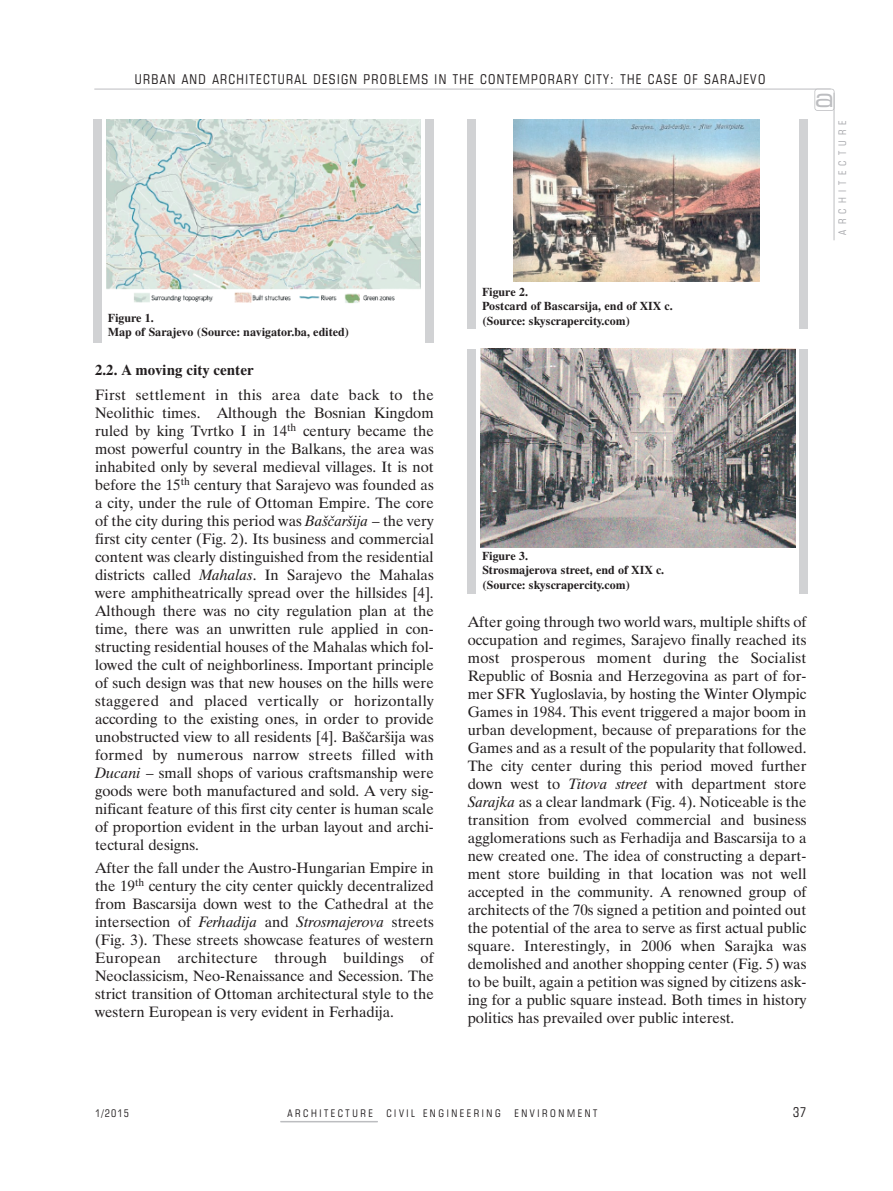
<style>
.page{position:relative;width:893px;height:1191px;background:#fff}
.page>*{position:absolute;margin:0;border:0;box-sizing:border-box;transform-origin:0 0}
.t1{font:25.5px "Square 721 Ex EU";color:#bcbdc0}
.t2{font:15px/18px "Dutch 801 EU";color:#231f20;text-align:justify}
.t3{font:700 15px "Dutch 801 EU";color:#231f20}
.t4{font:13.5px "Square 721 Cn EU";letter-spacing:.1em;color:#231f20}
.t5{font:700 12px/14.4px "Dutch 801 EU";color:#231f20}
.t6{font:10.5px "Square 721 Cn EU";letter-spacing:.25em;color:#231f20}
.t7{font:10.5px "Square 721 Cn EU";letter-spacing:.5em;color:#a8a9ad}
.s1{font-style:italic}
</style>
<div class="page">
<hr style="left:94px;top:89px;width:737px;height:1px;background:#bcbdc0">
<div style="left:814px;top:89px;width:20px;height:22px;border:2px solid #bcbdc0;border-radius:3px"></div>
<hr style="left:834px;top:93px;width:1px;height:147px;background:#bcbdc0">
<hr style="left:280px;top:1121px;width:98px;height:1px;background:#bcbdc0">
<div style="left:94px;top:119px;width:8px;height:223px;background:#d1d2d4"></div>
<div style="left:425px;top:119px;width:9px;height:223px;background:#d1d2d4"></div>
<img style="left:106px;top:119px;width:315px;height:185px">
<div style="left:468px;top:119px;width:8px;height:210px;background:#d1d2d4"></div>
<div style="left:799px;top:119px;width:9px;height:210px;background:#d1d2d4"></div>
<img style="left:514px;top:119px;width:245px;height:162px">
<div style="left:468px;top:349px;width:8px;height:244px;background:#d1d2d4"></div>
<div style="left:799px;top:349px;width:9px;height:244px;background:#d1d2d4"></div>
<img style="left:481px;top:349px;width:314px;height:198px">
<p class="t4" style="left:135px;top:71px;width:632px">URBAN AND ARCHITECTURAL DESIGN PROBLEMS IN THE CONTEMPORARY CITY: THE CASE OF SARAJEVO</p>
<h1 class="t1" style="left:815px;top:82px;width:21px">a</h1>
<p class="t7" style="left:836px;top:235px;width:116px;rotate:-90deg">ARCHITECTURE</p>
<p class="t5" style="left:108px;top:311px;width:243px">Figure 1.<br>Map of Sarajevo (Source: navigator.ba, edited)</p>
<p class="t3" style="left:95px;top:361px;width:160px">2.2. A moving city center</p>
<p class="t2" style="left:95px;top:386px;width:340px">First settlement in this area date back to the Neolithic times. Although the Bosnian Kingdom ruled by king Tvrtko I in 14<sup>th</sup> century became the most powerful country in the Balkans, the area was inhabited only by several medieval villages. It is not before the 15<sup>th</sup> century that Sarajevo was founded as a city, under the rule of Ottoman Empire. The core of the city during this period was <span class="s1">Baščaršija</span> – the very first city center (Fig. 2). Its business and commercial content was clearly distinguished from the residential districts called <span class="s1">Mahalas</span>. In Sarajevo the Mahalas were amphitheatrically spread over the hillsides [4].<br>Although there was no city regulation plan at the time, there was an unwritten rule applied in con&shy;structing residential houses of the Mahalas which fol&shy;lowed the cult of neighborliness. Important principle of such design was that new houses on the hills were staggered and placed vertically or horizontally according to the existing ones, in order to provide unobstructed view to all residents [4]. Baščaršija was formed by numerous narrow streets filled with <span class="s1">Ducani</span> – small shops of various craftsmanship were goods were both manufactured and sold. A very sig&shy;nificant feature of this first city center is human scale of proportion evident in the urban layout and archi&shy;tectural designs.</p>
<p class="t2" style="left:95px;top:859px;width:340px">After the fall under the Austro-Hungarian Empire in the 19<sup>th</sup> century the city center quickly decentralized from Bascarsija down west to the Cathedral at the intersection of <span class="s1">Ferhadija</span> and <span class="s1">Strosmajerova</span> streets (Fig. 3). These streets showcase features of western European architecture through buildings of Neoclassicism, Neo-Renaissance and Secession. The strict transition of Ottoman architectural style to the western European is very evident in Ferhadija.</p>
<p class="t5" style="left:482px;top:285px;width:192px">Figure 2.<br>Postcard of Bascarsija, end of XIX c. (Source: skyscrapercity.com)</p>
<p class="t5" style="left:482px;top:549px;width:184px">Figure 3.<br>Strosmajerova street, end of XIX c. (Source: skyscrapercity.com)</p>
<p class="t2" style="left:468px;top:612px;width:340px">After going through two world wars, multiple shifts of occupation and regimes, Sarajevo finally reached its most prosperous moment during the Socialist Republic of Bosnia and Herzegovina as part of for&shy;mer SFR Yugloslavia, by hosting the Winter Olympic Games in 1984. This event triggered a major boom in urban development, because of preparations for the Games and as a result of the popularity that followed.<br>The city center during this period moved further down west to <span class="s1">Titova street</span> with department store <span class="s1">Sarajka</span> as a clear landmark (Fig. 4). Noticeable is the transition from evolved commercial and business agglomerations such as Ferhadija and Bascarsija to a new created one. The idea of constructing a depart&shy;ment store building in that location was not well accepted in the community. A renowned group of architects of the 70s signed a petition and pointed out the potential of the area to serve as first actual public square. Interestingly, in 2006 when Sarajka was demolished and another shopping center (Fig. 5) was to be built, again a petition was signed by citizens ask&shy;ing for a public square instead. Both times in history politics has prevailed over public interest.</p>
<p class="t6" style="left:95px;top:1107px;width:36px">1/2015</p>
<p class="t6" style="left:287px;top:1107px;width:87px">ARCHITECTURE</p>
<p class="t6" style="left:386px;top:1107px;width:116px">CIVIL ENGINEERING</p>
<p class="t6" style="left:514px;top:1107px;width:85px">ENVIRONMENT</p>
<p class="t4" style="left:793px;top:1104px;width:15px">37</p>
</div>
